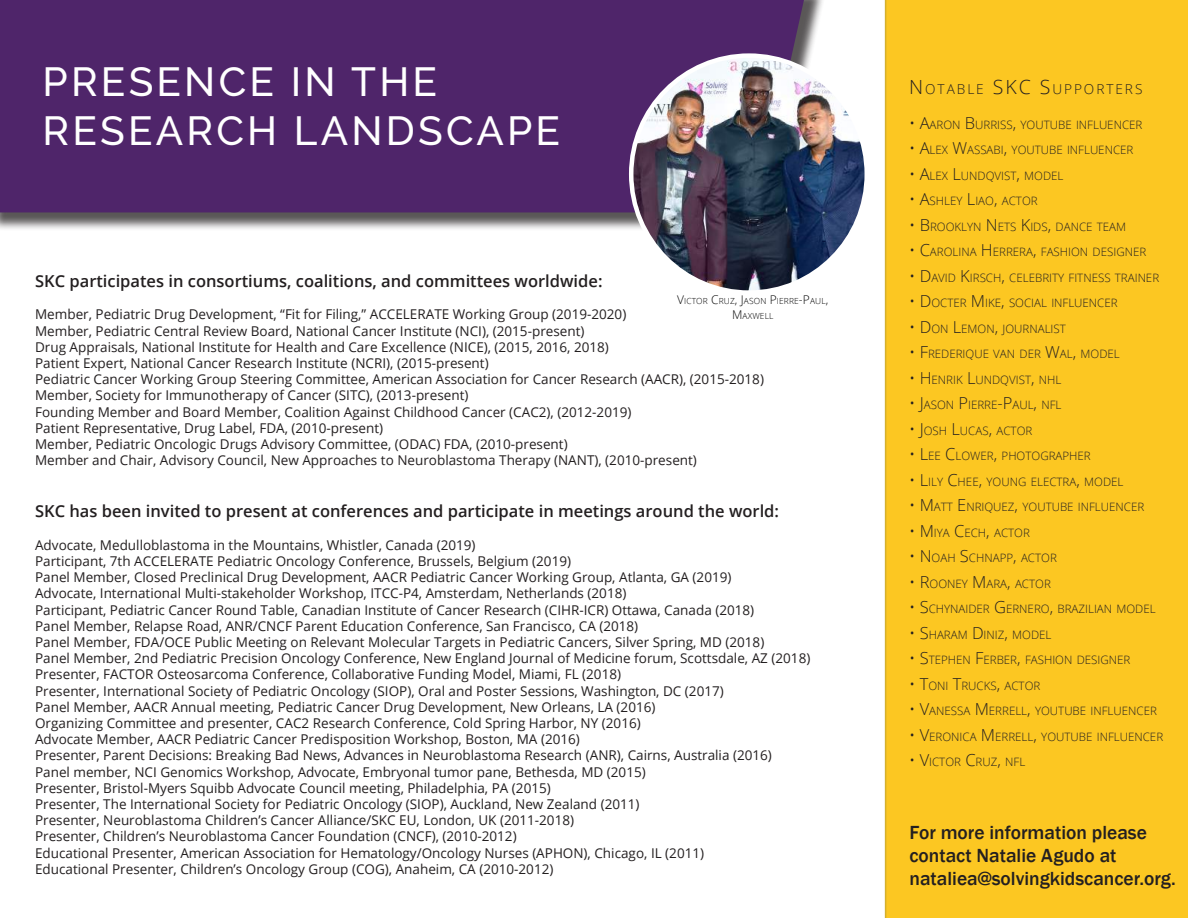
<style>
.page{position:relative;width:1188px;height:918px;background:#fff}
.page>*{position:absolute;margin:0;border:0;box-sizing:border-box;transform-origin:0 0}
.t1{font:500 40.5px/48.6px "Raleway";letter-spacing:.08em;color:#fff}
.t2{font:500 19.5px/23.4px "Franklin Gothic";color:#231f20}
.t3{font:600 16.5px "Open Sans";color:#231f20}
.t4{font:300 13.65px "Open Sans";letter-spacing:.145em;color:#231f20}
.t5{font:13.5px/16.2px "Open Sans";color:#231f20}
.t6{font:300 11.55px "Open Sans";color:#231f20}
.t7{font:300 8.4px/15px "Open Sans";letter-spacing:.015em;color:#000;text-align:center}
.s1{font-size:12px}
.s2{font-size:19.5px}
.s3{font-size:16.5px}
</style>
<div class="page">
<div style="left:885px;top:0;width:303px;height:918px;background:#fcc722"></div>
<div style="left:0;top:0;width:825px;height:231px;background:#231f20;opacity:.75"></div>
<div style="left:0;top:0;width:804px;height:212px;background:#4f256a"></div>
<img style="left:631px;top:56px;width:233px;height:234px">
<h1 class="t1" style="left:43px;top:57px;width:519px">PRESENCE IN THE<br>RESEARCH LANDSCAPE</h1>
<p class="t3" style="left:35px;top:270px;width:569px">SKC participates in consortiums, coalitions, and committees worldwide:</p>
<p class="t5" style="left:35px;top:306px;width:730px">Member, Pediatric Drug Development, “Fit for Filing,” ACCELERATE Working Group (2019-2020)<br>Member, Pediatric Central Review Board, National Cancer Institute (NCI), (2015-present)<br>Drug Appraisals, National Institute for Health and Care Excellence (NICE), (2015, 2016, 2018)<br>Patient Expert, National Cancer Research Institute (NCRI), (2015-present)<br>Pediatric Cancer Working Group Steering Committee, American Association for Cancer Research (AACR), (2015-2018)<br>Member, Society for Immunotherapy of Cancer (SITC), (2013-present)<br>Founding Member and Board Member, Coalition Against Childhood Cancer (CAC2), (2012-2019)<br>Patient Representative, Drug Label, FDA, (2010-present)<br>Member, Pediatric Oncologic Drugs Advisory Committee, (ODAC) FDA, (2010-present)<br>Member and Chair, Advisory Council, New Approaches to Neuroblastoma Therapy (NANT), (2010-present)</p>
<p class="t3" style="left:35px;top:500px;width:745px">SKC has been invited to present at conferences and participate in meetings around the world:</p>
<p class="t5" style="left:35px;top:536px;width:777px">Advocate, Medulloblastoma in the Mountains, Whistler, Canada (2019)<br>Participant, 7th ACCELERATE Pediatric Oncology Conference, Brussels, Belgium (2019)<br>Panel Member, Closed Preclinical Drug Development, AACR Pediatric Cancer Working Group, Atlanta, GA (2019)<br>Advocate, International Multi-stakeholder Workshop, ITCC-P4, Amsterdam, Netherlands (2018)<br>Participant, Pediatric Cancer Round Table, Canadian Institute of Cancer Research (CIHR-ICR) Ottawa, Canada (2018)<br>Panel Member, Relapse Road, ANR/CNCF Parent Education Conference, San Francisco, CA (2018)<br>Panel Member, FDA/OCE Public Meeting on Relevant Molecular Targets in Pediatric Cancers, Silver Spring, MD (2018)<br>Panel Member, 2nd Pediatric Precision Oncology Conference, New England Journal of Medicine forum, Scottsdale, AZ (2018)<br>Presenter, FACTOR Osteosarcoma Conference, Collaborative Funding Model, Miami, FL (2018)<br>Presenter, International Society of Pediatric Oncology (SIOP), Oral and Poster Sessions, Washington, DC (2017)<br>Panel Member, AACR Annual meeting, Pediatric Cancer Drug Development, New Orleans, LA (2016)<br>Organizing Committee and presenter, CAC2 Research Conference, Cold Spring Harbor, NY (2016)<br>Advocate Member, AACR Pediatric Cancer Predisposition Workshop, Boston, MA (2016)<br>Presenter, Parent Decisions: Breaking Bad News, Advances in Neuroblastoma Research (ANR), Cairns, Australia (2016)<br>Panel member, NCI Genomics Workshop, Advocate, Embryonal tumor pane, Bethesda, MD (2015)<br>Presenter, Bristol-Myers Squibb Advocate Council meeting, Philadelphia, PA (2015)<br>Presenter, The International Society for Pediatric Oncology (SIOP), Auckland, New Zealand (2011)<br>Presenter, Neuroblastoma Children’s Cancer Alliance/SKC EU, London, UK (2011-2018)<br>Presenter, Children’s Neuroblastoma Cancer Foundation (CNCF), (2010-2012)<br>Educational Presenter, American Association for Hematology/Oncology Nurses (APHON), Chicago, IL (2011)<br>Educational Presenter, Children’s Oncology Group (COG), Anaheim, CA (2010-2012)</p>
<p class="t7" style="left:677px;top:293px;width:153px"><span class="s1">V</span>ICTOR <span class="s1">C</span>RUZ<span class="s1">, J</span>ASON <span class="s1">P</span> IERRE<span class="s1">-P</span>AUL<span class="s1">,<br>M</span>AXWELL</p>
<p class="t4" style="left:909px;top:80px;width:233px"><span class="s2">N</span>OTABLE <span class="s2">SKC S</span>UPPORTERS</p>
<p class="t6" style="left:909px;top:117px;width:235px"><span class="s3">• A</span>ARON <span class="s3">B</span>URRISS<span class="s3">,</span> YOUTUBE IN FLUENCER</p>
<p class="t6" style="left:909px;top:142px;width:226px"><span class="s3">• A</span>LEX <span class="s3">W</span>ASSABI<span class="s3">,</span> YOUTUBE IN FLUENCER</p>
<p class="t6" style="left:909px;top:168px;width:156px"><span class="s3">• A</span>LEX <span class="s3">L</span>UN DQVIST<span class="s3">,</span> MODEL</p>
<p class="t6" style="left:909px;top:193px;width:130px"><span class="s3">• A</span>SHLEY <span class="s3">L</span>IAO<span class="s3">,</span> ACTOR</p>
<p class="t6" style="left:909px;top:219px;width:218px"><span class="s3">• B</span> ROOKLYN <span class="s3">N</span>ETS <span class="s3">K</span>IDS<span class="s3">,</span> DANC E TEAM</p>
<p class="t6" style="left:909px;top:244px;width:239px"><span class="s3">• C</span>AROLINA <span class="s3">H</span> ERRERA<span class="s3">,</span> FASHION DESIGN ER</p>
<p class="t6" style="left:909px;top:270px;width:252px"><span class="s3">• D</span>AVID <span class="s3">K</span>IRSCH<span class="s3">,</span> CELEBRITY FITN ESS TRAIN ER</p>
<p class="t6" style="left:909px;top:295px;width:210px"><span class="s3">• D</span>OCTER <span class="s3">M</span> IKE<span class="s3">,</span> SOCIAL IN FLUENCER</p>
<p class="t6" style="left:909px;top:321px;width:158px"><span class="s3">• D</span>ON <span class="s3">L</span>EMON<span class="s3">,</span> JOURNALIST</p>
<p class="t6" style="left:909px;top:346px;width:212px"><span class="s3">• F</span>REDERIQUE VAN DER <span class="s3">W</span>AL<span class="s3">,</span> MODEL</p>
<p class="t6" style="left:909px;top:372px;width:154px"><span class="s3">• H</span> EN RIK <span class="s3">L</span>UN DQVIST<span class="s3">,</span> N HL</p>
<p class="t6" style="left:909px;top:397px;width:154px"><span class="s3">• J</span>ASON <span class="s3">P</span> IERRE<span class="s3">-P</span>AUL<span class="s3">,</span> N FL</p>
<p class="t6" style="left:909px;top:423px;width:125px"><span class="s3">• J</span>OSH <span class="s3">L</span>UCAS<span class="s3">,</span> ACTOR</p>
<p class="t6" style="left:909px;top:448px;width:183px"><span class="s3">• L</span>EE <span class="s3">C</span>LOWER<span class="s3">,</span> PHOTOGRAPHER</p>
<p class="t6" style="left:909px;top:474px;width:216px"><span class="s3">• L</span>ILY <span class="s3">C</span>HEE<span class="s3">,</span> YOUNG ELECTRA<span class="s3">,</span> MODEL</p>
<p class="t6" style="left:909px;top:499px;width:237px"><span class="s3">• M</span>ATT <span class="s3">E</span> N RIQUEZ<span class="s3">,</span> YOUTUBE IN FLUENCER</p>
<p class="t6" style="left:909px;top:525px;width:122px"><span class="s3">• M</span> IYA <span class="s3">C</span>ECH<span class="s3">,</span> ACTOR</p>
<p class="t6" style="left:909px;top:550px;width:149px"><span class="s3">• N</span>OAH <span class="s3">S</span>CHNAPP<span class="s3">,</span> ACTOR</p>
<p class="t6" style="left:909px;top:576px;width:143px"><span class="s3">• R</span>OON EY <span class="s3">M</span> ARA<span class="s3">,</span> ACTOR</p>
<p class="t6" style="left:909px;top:601px;width:248px"><span class="s3">• S</span>CHYNAIDER <span class="s3">G</span> ERN ERO<span class="s3">,</span> BRAZILIAN MODEL</p>
<p class="t6" style="left:909px;top:627px;width:144px"><span class="s3">• S</span>HARAM <span class="s3">D</span>IN IZ<span class="s3">,</span> MODEL</p>
<p class="t6" style="left:909px;top:652px;width:223px"><span class="s3">• S</span>TEPHEN <span class="s3">F</span>ERBER<span class="s3">,</span> FASHION DESIGN ER</p>
<p class="t6" style="left:909px;top:678px;width:133px"><span class="s3">• T</span>ON I <span class="s3">T</span>RUCKS<span class="s3">,</span> ACTOR</p>
<p class="t6" style="left:909px;top:703px;width:249px"><span class="s3">• V</span>AN ESSA <span class="s3">M</span> ERRELL<span class="s3">,</span> YOUTUBE IN FLUENCER</p>
<p class="t6" style="left:909px;top:729px;width:255px"><span class="s3">• V</span>ERON ICA <span class="s3">M</span> ERRELL<span class="s3">,</span> YOUTUBE IN FLUENCER</p>
<p class="t6" style="left:909px;top:754px;width:118px"><span class="s3">• V</span>ICTOR <span class="s3">C</span>RUZ<span class="s3">,</span> N FL</p>
<h2 class="t2" style="left:910px;top:821px;width:268px">For more information please contact Natalie Agudo at nataliea@solvingkidscancer.org.</h2>
</div>
